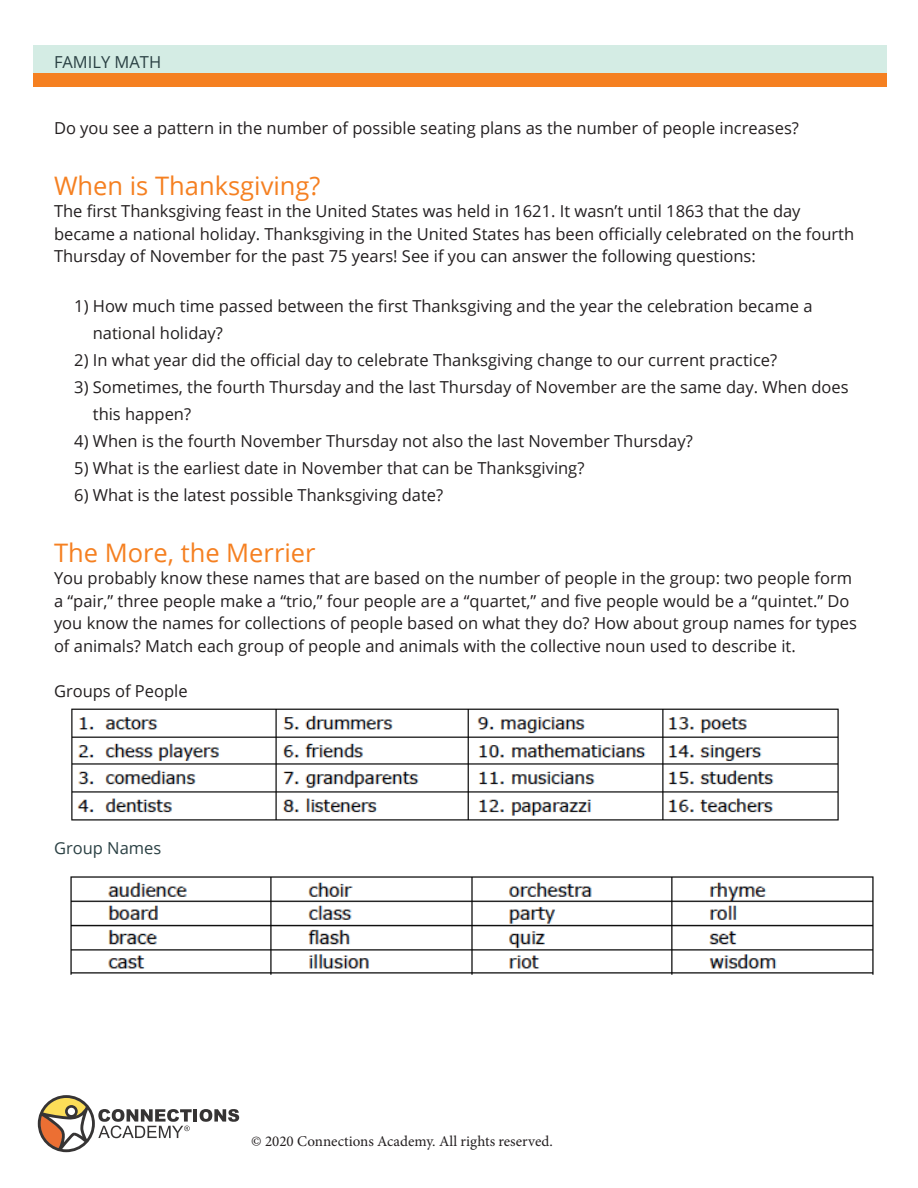
<style>
.page{position:relative;width:918px;height:1188px;background:#fff}
.page>*{position:absolute;margin:0;border:0;box-sizing:border-box;transform-origin:0 0}
.t1{font:25.5px "Open Sans";color:#f58021}
.t2{font:16.5px/22.5px "Open Sans";color:#231f20}
.t3{font:16.5px "Open Sans";color:#2b4144}
.t4{font:15px "Minion Pro";color:#231f20}
</style>
<div class="page">
<svg style="left:38px;top:1095px;width:201px;height:57px"></svg>
<div style="left:33px;top:45px;width:854px;height:28px;background:#d4ece4"></div>
<div style="left:33px;top:73px;width:854px;height:14px;background:#f58021"></div>
<img style="left:71px;top:708px;width:768px;height:113px">
<img style="left:70px;top:876px;width:804px;height:99px">
<p class="t3" style="left:54px;top:51px;width:109px">FAMILY MATH</p>
<p class="t2" style="left:54px;top:116px;width:747px">Do you see a pattern in the number of possible seating plans as the number of people increases?</p>
<p class="t1" style="left:54px;top:168px;width:268px">When is Thanksgiving?</p>
<p class="t2" style="left:54px;top:200px;width:802px">The first Thanksgiving feast in the United States was held in 1621. It wasn’t until 1863 that the day became a national holiday. Thanksgiving in the United States has been officially celebrated on the fourth<br>Thursday of November for the past 75 years! See if you can answer the following questions:</p>
<p class="t2" style="left:93px;top:292px;width:721px;line-height:27px;text-indent:-19px">1) How much time passed between the first Thanksgiving and the year the celebration became a national holiday?</p>
<p class="t2" style="left:74px;top:348px;width:705px">2) In what year did the official day to celebrate Thanksgiving change to our current practice?</p>
<p class="t2" style="left:93px;top:373px;width:757px;line-height:27px;text-indent:-19px">3) Sometimes, the fourth Thursday and the last Thursday of November are the same day. When does this happen?</p>
<p class="t2" style="left:74px;top:429px;width:620px">4) When is the fourth November Thursday not also the last November Thursday?</p>
<p class="t2" style="left:74px;top:456px;width:512px">5) What is the earliest date in November that can be Thanksgiving?</p>
<p class="t2" style="left:74px;top:483px;width:371px">6) What is the latest possible Thanksgiving date?</p>
<p class="t1" style="left:54px;top:535px;width:263px">The More, the Merrier</p>
<p class="t2" style="left:54px;top:567px;width:805px">You probably know these names that are based on the number of people in the group: two people form a “pair,” three people make a “trio,” four people are a “quartet,” and five people would be a “quintet.” Do you know the names for collections of people based on what they do? How about group names for types of animals? Match each group of people and animals with the collective noun used to describe it.</p>
<p class="t2" style="left:54px;top:679px;width:135px">Groups of People</p>
<p class="t3" style="left:54px;top:837px;width:109px">Group Names</p>
<p class="t4" style="left:251px;top:1131px;width:303px">© 2020 Connections Academy. All rights reserved.</p>
</div>
